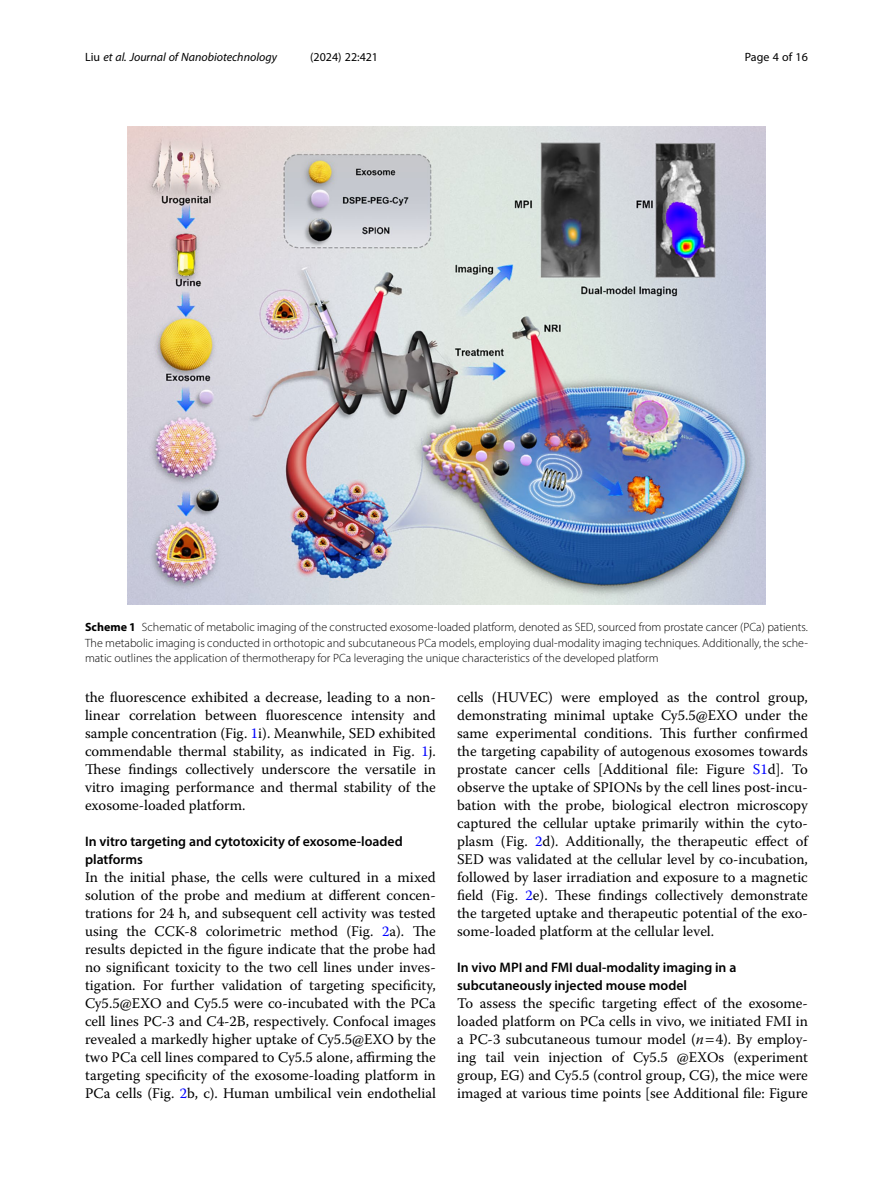
<style>
.page{position:relative;width:893px;height:1191px;background:#fff}
.page>*{position:absolute;margin:0;border:0;box-sizing:border-box;transform-origin:0 0}
.Body_Text{font:14.7px/18px "Warnock Pro";color:#000;text-align:justify}
.Head_2{font:600 13.8px/18px "Myriad Pro";color:#000}
.Figure_Caption{font:300 12px/15px "Myriad Pro";color:#000;text-align:justify}
.t1{font:italic 12px "Myriad Pro";color:#000}
.t2{font:12px "Myriad Pro";color:#000}
.s1{font-style:normal}
.s2{font-weight:700}
.s3{color:#00f}
.s4{font-style:italic}
</style>
<div class="page">
<img style="left:128px;top:126px;width:637px;height:478px">
<p class="t1" style="left:85px;top:50px;width:193px"><span class="s1">Liu</span> et al. Journal of Nanobiotechnology</p>
<p class="t2" style="left:310px;top:50px;width:70px">(2024) 22:421</p>
<p class="t2" style="left:745px;top:50px;width:65px">Page 4 of 16</p>
<p class="Figure_Caption" style="left:85px;top:620px;width:724px"><span class="s2">Scheme 1</span> Schematic of metabolic imaging of the constructed exosome-loaded platform, denoted as SED, sourced from prostate cancer (PCa) patients.<br>The metabolic imaging is conducted in orthotopic and subcutaneous PCa models, employing dual-modality imaging techniques. Additionally, the sche&shy;matic outlines the application of thermotherapy for PCa leveraging the unique characteristics of the developed platform</p>
<p class="Body_Text" style="left:85px;top:688px;width:352px">the fluorescence exhibited a decrease, leading to a non&shy;linear correlation between fluorescence intensity and sample concentration (Fig. <span class="s3">1</span>i). Meanwhile, SED exhibited commendable thermal stability, as indicated in Fig. <span class="s3">1</span>j.<br>These findings collectively underscore the versatile in vitro imaging performance and thermal stability of the exosome-loaded platform.</p>
<p class="Head_2" style="left:85px;top:832px;width:319px">In vitro targeting and cytotoxicity of exosome-loaded platforms</p>
<p class="Body_Text" style="left:85px;top:868px;width:352px">In the initial phase, the cells were cultured in a mixed solution of the probe and medium at different concen&shy;trations for 24 h, and subsequent cell activity was tested using the CCK-8 colorimetric method (Fig. <span class="s3">2</span>a). The results depicted in the figure indicate that the probe had no significant toxicity to the two cell lines under inves&shy;tigation. For further validation of targeting specificity, Cy5.5@EXO and Cy5.5 were co-incubated with the PCa cell lines PC-3 and C4-2B, respectively. Confocal images revealed a markedly higher uptake of Cy5.5@EXO by the two PCa cell lines compared to Cy5.5 alone, affirming the targeting specificity of the exosome-loading platform in PCa cells (Fig. <span class="s3">2</span>b, c). Human umbilical vein endothelial</p>
<p class="Body_Text" style="left:457px;top:688px;width:352px">cells (HUVEC) were employed as the control group, demonstrating minimal uptake Cy5.5@EXO under the same experimental conditions. This further confirmed the targeting capability of autogenous exosomes towards prostate cancer cells [Additional file: Figure <span class="s3">S1</span>d]. To observe the uptake of SPIONs by the cell lines post-incu&shy;bation with the probe, biological electron microscopy captured the cellular uptake primarily within the cyto&shy;plasm (Fig. <span class="s3">2</span>d). Additionally, the therapeutic effect of SED was validated at the cellular level by co-incubation, followed by laser irradiation and exposure to a magnetic field (Fig. <span class="s3">2</span>e). These findings collectively demonstrate the targeted uptake and therapeutic potential of the exo&shy;some-loaded platform at the cellular level.</p>
<p class="Head_2" style="left:457px;top:958px;width:281px">In vivo MPI and FMI dual-modality imaging in a subcutaneously injected mouse model</p>
<p class="Body_Text" style="left:457px;top:994px;width:352px">To assess the specific targeting effect of the exosome&shy;loaded platform on PCa cells in vivo, we initiated FMI in a PC-3 subcutaneous tumour model (<span class="s4">n</span> 4). By employ&shy;ing tail vein injection of Cy5.5 @EXOs (experiment group, EG) and Cy5.5 (control group, CG), the mice were imaged at various time points [see Additional file: Figure</p>
</div>
